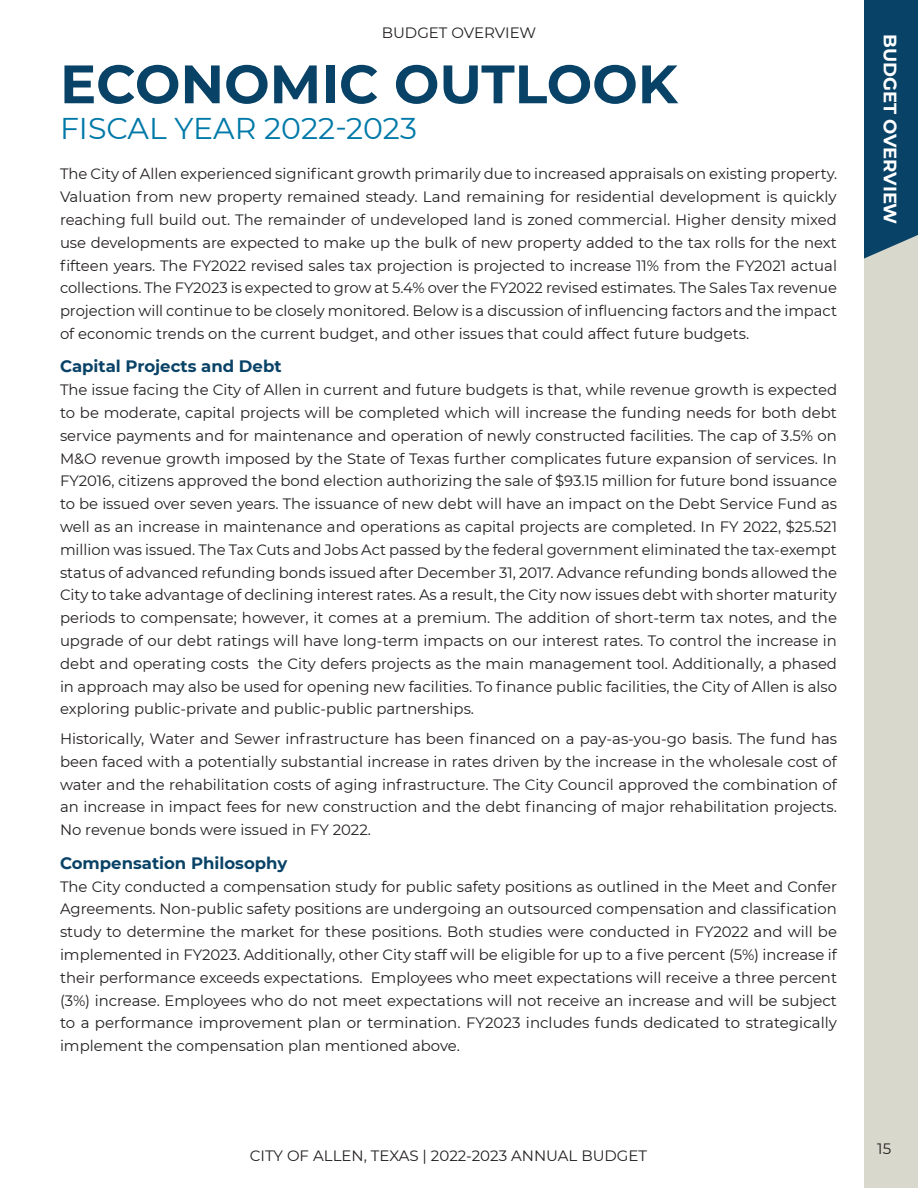
<style>
.page{position:relative;width:918px;height:1188px;background:#fff}
.page>*{position:absolute;margin:0;border:0;box-sizing:border-box;transform-origin:0 0}
.t1{font:700 54px "Montserrat";color:#084266}
.t2{font:30px "Montserrat";color:#0079a8}
.t3{font:700 18px "Montserrat";color:#fff}
.t4{font:700 16.5px "Montserrat";color:#084266}
.t5{font:15px/22.8px "Montserrat";color:#231f20;text-align:justify}
</style>
<div class="page">
<div style="left:864px;top:0;width:54px;height:1188px;background:#d8d8cd"></div>
<div style="left:864px;top:0;width:54px;height:259px;background:#084266"></div>
<p class="t5" style="left:382px;top:20px;width:156px">BUDGET OVERVIEW</p>
<p class="t1" style="left:60px;top:45px;width:619px">ECONOMIC OUTLOOK</p>
<p class="t2" style="left:60px;top:108px;width:358px">FISCAL YEAR 2022-2023</p>
<p class="t5" style="left:60px;top:162px;width:779px">The City of Allen experienced significant growth primarily due to increased appraisals on existing property.<br>Valuation from new property remained steady. Land remaining for residential development is quickly reaching full build out. The remainder of undeveloped land is zoned commercial. Higher density mixed use developments are expected to make up the bulk of new property added to the tax rolls for the next fifteen years. The FY2022 revised sales tax projection is projected to increase 11% from the FY2021 actual collections. The FY2023 is expected to grow at 5.4% over the FY2022 revised estimates. The Sales Tax revenue projection will continue to be closely monitored. Below is a discussion of influencing factors and the impact of economic trends on the current budget, and other issues that could affect future budgets.</p>
<p class="t4" style="left:60px;top:355px;width:223px">Capital Projects and Debt</p>
<p class="t5" style="left:60px;top:378px;width:779px">The issue facing the City of Allen in current and future budgets is that, while revenue growth is expected to be moderate, capital projects will be completed which will increase the funding needs for both debt service payments and for maintenance and operation of newly constructed facilities. The cap of 3.5% on M&amp;O revenue growth imposed by the State of Texas further complicates future expansion of services. In FY2016, citizens approved the bond election authorizing the sale of $93.15 million for future bond issuance to be issued over seven years. The issuance of new debt will have an impact on the Debt Service Fund as well as an increase in maintenance and operations as capital projects are completed. In FY 2022, $25.521 million was issued. The Tax Cuts and Jobs Act passed by the federal government eliminated the tax-exempt status of advanced refunding bonds issued after December 31, 2017. Advance refunding bonds allowed the City to take advantage of declining interest rates. As a result, the City now issues debt with shorter maturity periods to compensate; however, it comes at a premium. The addition of short-term tax notes, and the upgrade of our debt ratings will have long-term impacts on our interest rates. To control the increase in debt and operating costs the City defers projects as the main management tool. Additionally, a phased in approach may also be used for opening new facilities. To finance public facilities, the City of Allen is also exploring public-private and public-public partnerships.</p>
<p class="t5" style="left:60px;top:727px;width:779px">Historically, Water and Sewer infrastructure has been financed on a pay-as-you-go basis. The fund has been faced with a potentially substantial increase in rates driven by the increase in the wholesale cost of water and the rehabilitation costs of aging infrastructure. The City Council approved the combination of an increase in impact fees for new construction and the debt financing of major rehabilitation projects.<br>No revenue bonds were issued in FY 2022.</p>
<p class="t4" style="left:60px;top:851px;width:229px">Compensation Philosophy</p>
<p class="t5" style="left:60px;top:874px;width:779px">The City conducted a compensation study for public safety positions as outlined in the Meet and Confer Agreements. Non-public safety positions are undergoing an outsourced compensation and classification study to determine the market for these positions. Both studies were conducted in FY2022 and will be implemented in FY2023. Additionally, other City staff will be eligible for up to a five percent (5%) increase if their performance exceeds expectations. Employees who meet expectations will receive a three percent (3%) increase. Employees who do not meet expectations will not receive an increase and will be subject to a performance improvement plan or termination. FY2023 includes funds dedicated to strategically implement the compensation plan mentioned above.</p>
<p class="t5" style="left:250px;top:1144px;width:399px">CITY OF ALLEN, TEXAS | 2022-2023 ANNUAL BUDGET</p>
<p class="t3" style="left:903px;top:34px;width:192px;rotate:90deg">BUDGET OVERVIEW</p>
<p class="t5" style="left:877px;top:1137px;width:15px">15</p>
</div>
